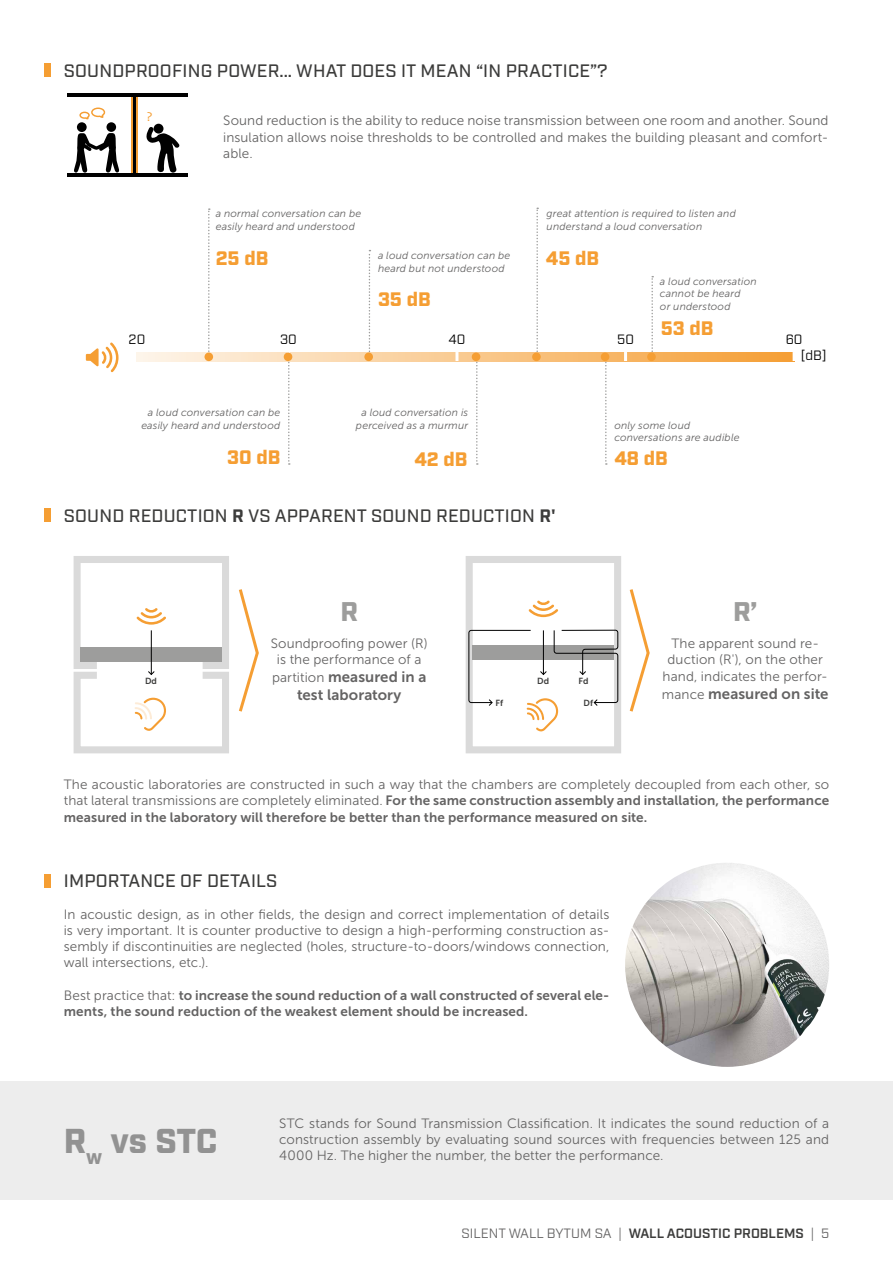
<style>
.page{position:relative;width:893px;height:1263px;background:#fff}
.page>*{position:absolute;margin:0;border:0;box-sizing:border-box;transform-origin:0 0}
.t1{font:900 34.5px "Industry";color:#929292}
.t2{font:900 27px "Industry";color:#9d9d9c}
.t3{font:900 19.5px "Industry";color:#f59e33}
.t4{font:500 18px "Industry";letter-spacing:.01em;color:#3c3c3b}
.t5{font:15px/18px "Museo Sans 700";letter-spacing:.005em;color:#646363;text-align:center}
.t6{font:13.5px/16.2px "Museo Sans 300";letter-spacing:.005em;color:#646363;text-align:justify}
.t7{font:13.5px/16.2px "Museo Sans 700";letter-spacing:.01em;color:#646363}
.t8{font:13.5px "Industry";color:#646363}
.t9{font:13.5px "Industry";color:#000}
.t10{font:13.5px "Skia";color:#f59e33}
.t11{font:italic 10.5px/12.6px "Museo Sans 300";letter-spacing:.02em;color:#646363}
.t12{font:8.85px "Museo Sans 700";color:#3c3c3b}
.s1{font-weight:700}
.s2{font-family:"Museo Sans 300";font-size:13.5px}
.s3{font-family:"Museo Sans 300"}
.s4{font-weight:600;color:#3c3c3b}
</style>
<div class="page">
<div style="left:0;top:1081px;width:893px;height:118px;background:#ededed"></div>
<img style="left:625px;top:863px;width:204px;height:204px;border-radius:102px">
<svg style="left:86px;top:343px;width:33px;height:29px"></svg>
<svg style="left:137px;top:352px;width:656px;height:9px;background:#f9c98f"></svg>
<svg style="left:455px;top:352px;width:3px;height:9px"></svg>
<svg style="left:624px;top:352px;width:3px;height:9px"></svg>
<svg style="left:79px;top:107px;width:27px;height:16px"></svg>
<div style="left:77px;top:122px;width:10px;height:10px;background:#000;border-radius:50%"></div>
<div style="left:106px;top:122px;width:10px;height:10px;background:#000;border-radius:50%"></div>
<svg style="left:74px;top:133px;width:45px;height:40px"></svg>
<svg style="left:132px;top:97px;width:4px;height:76px"></svg>
<hr style="left:136px;top:97px;width:1px;height:76px;background:#f59e33">
<hr style="left:131px;top:97px;width:1px;height:76px;background:#f59e33">
<hr style="left:68px;top:173px;width:120px;height:4px;background:#000">
<hr style="left:68px;top:94px;width:120px;height:3px;background:#000">
<svg style="left:146px;top:127px;width:34px;height:46px"></svg>
<div style="left:154px;top:124px;width:10px;height:10px;background:#000;border-radius:50%"></div>
<svg style="left:529px;top:600px;width:29px;height:17px"></svg>
<div style="left:466px;top:556px;width:155px;height:197px;border:7px solid #dadada"></div>
<svg style="left:468px;top:629px;width:151px;height:102px"></svg>
<hr style="left:543px;top:630px;width:1px;height:45px;background:#000">
<svg style="left:208px;top:208px;width:2px;height:144px"></svg>
<svg style="left:287px;top:361px;width:3px;height:104px"></svg>
<svg style="left:476px;top:361px;width:2px;height:104px"></svg>
<svg style="left:605px;top:361px;width:2px;height:104px"></svg>
<svg style="left:369px;top:250px;width:1px;height:102px"></svg>
<svg style="left:536px;top:208px;width:2px;height:144px"></svg>
<svg style="left:651px;top:276px;width:2px;height:76px"></svg>
<div style="left:45px;top:64px;width:6px;height:13px;background:#f59e33"></div>
<div style="left:45px;top:508px;width:6px;height:14px;background:#f59e33"></div>
<div style="left:45px;top:874px;width:6px;height:13px;background:#f59e33"></div>
<div style="left:204px;top:352px;width:9px;height:9px;background:#f59e33;border-radius:50%"></div>
<div style="left:284px;top:352px;width:8px;height:9px;background:#f59e33;border-radius:50%"></div>
<div style="left:364px;top:352px;width:9px;height:9px;background:#f59e33;border-radius:50%"></div>
<div style="left:472px;top:352px;width:8px;height:9px;background:#f59e33;border-radius:50%"></div>
<div style="left:532px;top:352px;width:9px;height:9px;background:#f59e33;border-radius:50%"></div>
<div style="left:601px;top:352px;width:8px;height:9px;background:#f59e33;border-radius:50%"></div>
<div style="left:647px;top:352px;width:9px;height:9px;background:#f59e33;border-radius:50%"></div>
<svg style="left:73px;top:556px;width:186px;height:198px"></svg>
<svg style="left:629px;top:589px;width:21px;height:123px"></svg>
<h3 class="t4" style="left:64px;top:60px;width:545px">SOUNDPROOFING POWER... WHAT DOES IT MEAN “IN PRACTICE”?</h3>
<p class="t10" style="left:146px;top:109px;width:9px">?</p>
<p class="t6" style="left:223px;top:113px;width:607px">Sound reduction is the ability to reduce noise transmission between one room and another. Sound insulation allows noise thresholds to be controlled and makes the building pleasant and comfort&shy;able.</p>
<p class="t11" style="left:216px;top:207px;width:147px">a normal conversation can be easily heard and understood</p>
<h3 class="t3" style="left:216px;top:247px;width:54px">25 dB</h3>
<p class="t11" style="left:378px;top:249px;width:134px">a loud conversation can be heard but not understood</p>
<h3 class="t3" style="left:378px;top:287px;width:54px">35 dB</h3>
<p class="t11" style="left:547px;top:207px;width:191px">great attention is required to listen and understand a loud conversation</p>
<h3 class="t3" style="left:546px;top:247px;width:55px">45 dB</h3>
<p class="t11" style="left:660px;top:275px;width:98px">a loud conversation cannot be heard<br>or understood</p>
<h3 class="t3" style="left:661px;top:316px;width:54px">53 dB</h3>
<p class="t9" style="left:129px;top:332px;width:18px">20</p>
<p class="t9" style="left:280px;top:332px;width:18px">30</p>
<p class="t9" style="left:448px;top:332px;width:18px">40</p>
<p class="t9" style="left:617px;top:332px;width:18px">50</p>
<p class="t9" style="left:786px;top:332px;width:18px">60</p>
<p class="t11" style="left:141px;top:406px;width:141px;text-align:right">a loud conversation can be easily heard and understood</p>
<p class="t11" style="left:356px;top:406px;width:114px;text-align:center">a loud conversation is perceived as a murmur</p>
<h3 class="t3" style="left:227px;top:445px;width:55px">30 dB</h3>
<h3 class="t3" style="left:414px;top:448px;width:54px">42 dB</h3>
<h3 class="t4" style="left:64px;top:505px;width:493px">SOUND REDUCTION <span class="s1">R</span> VS APPARENT SOUND REDUCTION <span class="s1">R'</span></h3>
<p class="t11" style="left:614px;top:419px;width:127px">only some loud conversations are audible</p>
<h3 class="t3" style="left:614px;top:446px;width:55px">48 dB</h3>
<h2 class="t2" style="left:340px;top:595px;width:19px">R</h2>
<h2 class="t2" style="left:733px;top:595px;width:26px">R’</h2>
<p class="t9" style="left:801px;top:347px;width:27px">[dB]</p>
<p class="t6" style="left:271px;top:635px;width:158px;text-align:center">Soundproofing power (R) is the performance of a</p>
<p class="t5" style="left:272px;top:668px;width:156px"><span class="s2">partition</span> measured in a test laboratory</p>
<p class="t12" style="left:145px;top:676px;width:13px">Dd</p>
<p class="t12" style="left:537px;top:676px;width:13px">Dd</p>
<p class="t12" style="left:495px;top:697px;width:9px">Ff</p>
<p class="t12" style="left:578px;top:676px;width:12px">Fd</p>
<p class="t12" style="left:583px;top:697px;width:11px">Df</p>
<p class="t6" style="left:663px;top:635px;width:167px;text-align:center">The apparent sound re&shy;duction (R'), on the other hand, indicates the perfor-</p>
<p class="t5" style="left:662px;top:684px;width:168px"><span class="s2">mance</span> measured on site</p>
<p class="t6" style="left:64px;top:777px;width:767px">The acoustic laboratories are constructed in such a way that the chambers are completely decoupled from each other, so</p>
<p class="t7" style="left:64px;top:793px;width:767px"><span class="s3">that lateral transmissions are completely eliminated.</span> For the same construction assembly and installation, the performance measured in the laboratory will therefore be better than the performance measured on site.</p>
<h3 class="t4" style="left:64px;top:870px;width:215px">IMPORTANCE OF DETAILS</h3>
<p class="t6" style="left:64px;top:906px;width:547px">In acoustic design, as in other fields, the design and correct implementation of details is very important. It is counter productive to design a high-performing construction as&shy;sembly if discontinuities are neglected (holes, structure-to-doors/windows connection, wall intersections, etc.).</p>
<p class="t7" style="left:64px;top:987px;width:547px"><span class="s3">Best practice that:</span> to increase the sound reduction of a wall constructed of several ele&shy;ments, the sound reduction of the weakest element should be increased.</p>
<h1 class="t1" style="left:64px;top:1120px;width:155px">R<sub>w</sub> vs STC</h1>
<p class="t6" style="left:279px;top:1115px;width:551px">STC stands for Sound Transmission Classification. It indicates the sound reduction of a construction assembly by evaluating sound sources with frequencies between 125 and 4000 Hz. The higher the number, the better the performance.</p>
<p class="t8" style="left:461px;top:1225px;width:369px">SILENT WALL BYTUM SA | <span class="s4">WALL ACOUSTIC PROBLEMS</span> | 5</p>
</div>
